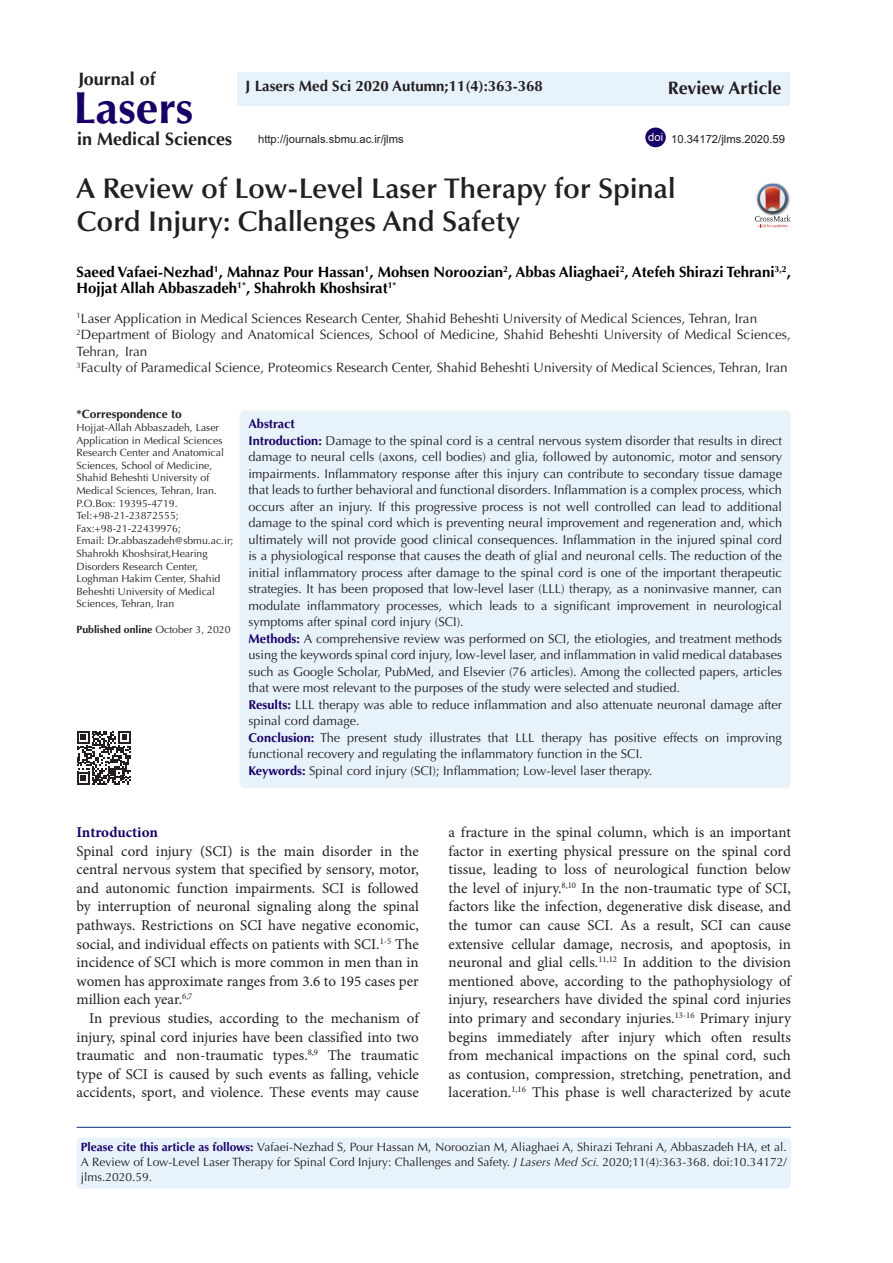
<style>
.page{position:relative;width:893px;height:1263px;background:#fff}
.page>*{position:absolute;margin:0;border:0;box-sizing:border-box;transform-origin:0 0}
.t1{font:700 45px "Optima LT Std";color:#190066}
.t2{font:600 28.5px/33px "Optima LT Std";color:#231f20}
.t3{font:700 18px "Optima LT Std";color:#231f20}
.t4{font:15px/18.6px "Minion Pro";color:#231f20;text-align:justify}
.t5{font:700 15px/16.5px "Optima LT Std";color:#000}
.t6{font:700 15px "Optima LT Std";color:#231f20}
.t7{font:700 15px "Minion Pro";letter-spacing:-.005em;color:#190066}
.t8{font:13.5px/16.5px "Optima LT Std";color:#231f20}
.t9{font:12.75px/16.5px "Optima LT Std";color:#231f20;text-align:justify}
.Default{font:700 12.75px "Optima LT Std";color:#190066}
.t10{font:12px/15px "Optima LT Std";color:#231f20;text-align:justify}
.t11{font:700 12px "Optima LT Std";color:#231f20}
.t12{font:11.25px "Arial";color:#231f20}
.t13{font:11.25px "Arial";color:#fff}
.t14{font:10.5px/12.6px "Optima LT Std";color:#231f20}
.t15{font:700 10.5px "Optima LT Std";color:#231f20}
.s1{font-weight:400}
.s2{font-weight:700;color:#190066}
.s3{font-style:italic}
</style>
<div class="page">
<hr style="left:77px;top:1127px;width:714px;height:1px;background:#053278">
<div style="left:77px;top:1138px;width:714px;height:50px;background:#e8f2fa;border-radius:4px"></div>
<img style="left:767px;top:183px;width:12px;height:1px">
<svg style="left:755px;top:184px;width:36px;height:44px"></svg>
<div style="left:624px;top:72px;width:166px;height:34px;background:#e8f2fa"></div>
<div style="left:645px;top:128px;width:21px;height:19px;background:#190066;border-radius:50%"></div>
<div style="left:240px;top:410px;width:551px;height:378px;background:#e8f2fa;border-radius:6px"></div>
<svg style="left:77px;top:731px;width:54px;height:54px"></svg>
<div style="left:237px;top:72px;width:387px;height:34px;background:#e8f2fa"></div>
<p class="t3" style="left:78px;top:68px;width:79px">Journal of</p>
<p class="t1" style="left:73px;top:81px;width:122px">Lasers</p>
<p class="t3" style="left:77px;top:129px;width:157px">in Medical Sciences</p>
<p class="t3" style="left:668px;top:77px;width:115px">Review Article</p>
<p class="t6" style="left:246px;top:78px;width:299px">J Lasers Med Sci 2020 Autumn;11(4):363-368</p>
<p class="t13" style="left:648px;top:129px;width:17px">doi</p>
<p class="t12" style="left:671px;top:131px;width:115px">10.34172/jlms.2020.59</p>
<p class="t2" style="left:77px;top:172px;width:601px">A Review of Low-Level Laser Therapy for Spinal<br>Cord Injury: Challenges And Safety</p>
<p class="t5" style="left:77px;top:264px;width:716px">Saeed Vafaei-Nezhad<sup>1</sup>, Mahnaz Pour Hassan<sup>1</sup>, Mohsen Noroozian<sup>2</sup>, Abbas Aliaghaei<sup>2</sup>, Atefeh Shirazi Tehrani<sup>3,2</sup>,<br>Hojjat Allah Abbaszadeh<sup>1*</sup>, Shahrokh Khoshsirat<sup>1*</sup></p>
<p class="t8" style="left:77px;top:310px;width:682px"><sup>1</sup>Laser Application in Medical Sciences Research Center, Shahid Beheshti University of Medical Sciences, Tehran, Iran</p>
<p class="t8" style="left:77px;top:326px;width:716px"><sup>2</sup>Department of Biology and Anatomical Sciences, School of Medicine, Shahid Beheshti University of Medical Sciences,<br>Tehran, Iran</p>
<p class="t8" style="left:77px;top:359px;width:713px"><sup>3</sup>Faculty of Paramedical Science, Proteomics Research Center, Shahid Beheshti University of Medical Sciences, Tehran, Iran</p>
<p class="t12" style="left:258px;top:131px;width:147px">http://journals.sbmu.ac.ir/jlms</p>
<p class="t11" style="left:77px;top:407px;width:107px">*Correspondence to</p>
<p class="t14" style="left:77px;top:421px;width:149px">Hojjat-Allah Abbaszadeh, Laser<br>Application in Medical Sciences<br>Research Center and Anatomical<br>Sciences, School of Medicine,<br>Shahid Beheshti University of<br>Medical Sciences, Tehran, Iran.<br>P.O.Box: 19395-4719.</p>
<p class="t14" style="left:77px;top:510px;width:104px">Tel:+98-21-23872555;</p>
<p class="t14" style="left:77px;top:522px;width:106px">Fax:+98-21-22439976;</p>
<p class="t14" style="left:77px;top:535px;width:158px">Email: Dr.abbaszadeh@sbmu.ac.ir;</p>
<p class="t14" style="left:77px;top:547px;width:145px">Shahrokh Khoshsirat,Hearing<br>Disorders Research Center,<br>Loghman Hakim Center, Shahid<br>Beheshti University of Medical<br>Sciences, Tehran, Iran</p>
<p class="t15" style="left:77px;top:623px;width:156px">Published online <span class="s1">October 3, 2020</span></p>
<p class="Default" style="left:248px;top:416px;width:48px">Abstract</p>
<p class="t9" style="left:248px;top:432px;width:535px"><span class="s2">Introduction:</span> Damage to the spinal cord is a central nervous system disorder that results in direct damage to neural cells (axons, cell bodies) and glia, followed by autonomic, motor and sensory impairments. Inflammatory response after this injury can contribute to secondary tissue damage that leads to further behavioral and functional disorders. Inflammation is a complex process, which occurs after an injury. If this progressive process is not well controlled can lead to additional damage to the spinal cord which is preventing neural improvement and regeneration and, which ultimately will not provide good clinical consequences. Inflammation in the injured spinal cord is a physiological response that causes the death of glial and neuronal cells. The reduction of the initial inflammatory process after damage to the spinal cord is one of the important therapeutic strategies. It has been proposed that low-level laser (LLL) therapy, as a noninvasive manner, can modulate inflammatory processes, which leads to a significant improvement in neurological symptoms after spinal cord injury (SCI).</p>
<p class="t9" style="left:248px;top:630px;width:535px"><span class="s2">Methods:</span> A comprehensive review was performed on SCI, the etiologies, and treatment methods using the keywords spinal cord injury, low-level laser, and inflammation in valid medical databases such as Google Scholar, PubMed, and Elsevier (76 articles). Among the collected papers, articles that were most relevant to the purposes of the study were selected and studied.</p>
<p class="t9" style="left:248px;top:696px;width:535px"><span class="s2">Results:</span> LLL therapy was able to reduce inflammation and also attenuate neuronal damage after spinal cord damage.</p>
<p class="t9" style="left:248px;top:729px;width:535px"><span class="s2">Conclusion:</span> The present study illustrates that LLL therapy has positive effects on improving functional recovery and regulating the inflammatory function in the SCI.</p>
<p class="t9" style="left:248px;top:762px;width:405px"><span class="s2">Keywords:</span> Spinal cord injury (SCI); Inflammation; Low-level laser therapy.</p>
<p class="t7" style="left:77px;top:821px;width:83px">Introduction</p>
<p class="t4" style="left:77px;top:841px;width:344px">Spinal cord injury (SCI) is the main disorder in the central nervous system that specified by sensory, motor, and autonomic function impairments. SCI is followed by interruption of neuronal signaling along the spinal pathways. Restrictions on SCI have negative economic, social, and individual effects on patients with SCI.<sup>1-5</sup> The incidence of SCI which is more common in men than in women has approximate ranges from 3.6 to 195 cases per million each year.<sup>6,7</sup></p>
<p class="t4" style="left:77px;top:1009px;width:344px;text-indent:13px">In previous studies, according to the mechanism of injury, spinal cord injuries have been classified into two traumatic and non-traumatic types.<sup>8,9</sup> The traumatic type of SCI is caused by such events as falling, vehicle accidents, sport, and violence. These events may cause</p>
<p class="t4" style="left:449px;top:823px;width:344px">a fracture in the spinal column, which is an important factor in exerting physical pressure on the spinal cord tissue, leading to loss of neurological function below the level of injury.<sup>8,10</sup> In the non-traumatic type of SCI, factors like the infection, degenerative disk disease, and the tumor can cause SCI. As a result, SCI can cause extensive cellular damage, necrosis, and apoptosis, in neuronal and glial cells.<sup>11,12</sup> In addition to the division mentioned above, according to the pathophysiology of injury, researchers have divided the spinal cord injuries into primary and secondary injuries.<sup>13-16</sup> Primary injury begins immediately after injury which often results from mechanical impactions on the spinal cord, such as contusion, compression, stretching, penetration, and laceration.<sup>1,16</sup> This phase is well characterized by acute</p>
<p class="t10" style="left:81px;top:1139px;width:707px"><span class="s2">Please cite this article as follows:</span> Vafaei-Nezhad S, Pour Hassan M, Noroozian M, Aliaghaei A, Shirazi Tehrani A, Abbaszadeh HA, et al.<br>A Review of Low-Level Laser Therapy for Spinal Cord Injury: Challenges and Safety. <span class="s3">J Lasers Med Sci.</span> 2020;11(4):363-368. doi:10.34172/ jlms.2020.59.</p>
</div>
